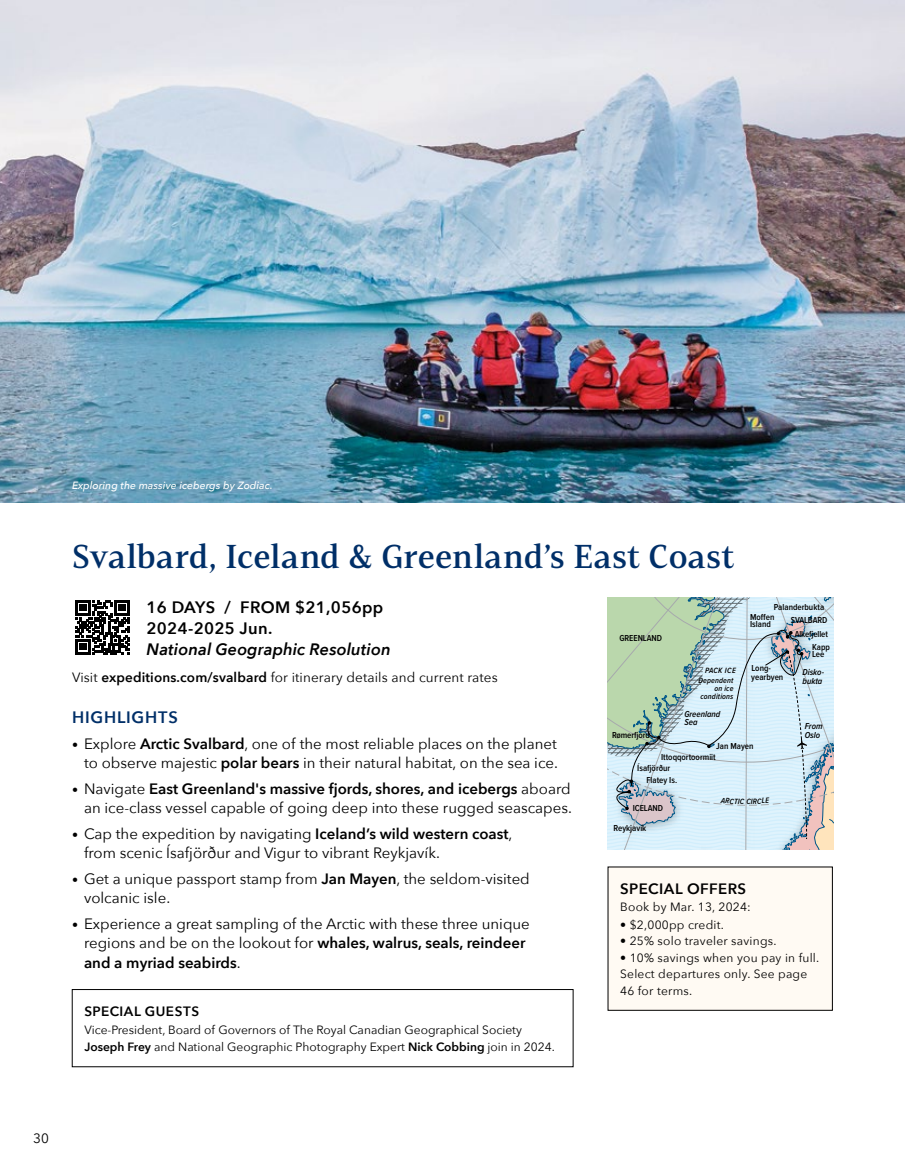
<style>
.page{position:relative;width:905px;height:1175px;background:#fff}
.page>*{position:absolute;margin:0;border:0;box-sizing:border-box;transform-origin:0 0}
.t1{font:33px "Mandrelex Nor Dem";letter-spacing:.005em;color:#002f68}
.t2{font:600 16.5px/21px "Avenir Next";letter-spacing:.02em;color:#000}
.t3{font:italic 600 16.5px "Avenir Next";letter-spacing:.005em;color:#000}
.t4{font:600 16.5px "Avenir Next";letter-spacing:.05em;color:#002f68}
.t5{font:15px/19.5px "Avenir Next";color:#000}
.t6{font:600 15px "Avenir Next";letter-spacing:.03em;color:#000}
.t7{font:13.5px "Avenir Next";letter-spacing:.01em;color:#000}
.t8{font:600 13.5px "Avenir Next";letter-spacing:.04em;color:#000}
.t9{font:12px/16.5px "Avenir Next";color:#000}
.t10{font:12px/16.5px "Avenir Next";letter-spacing:.02em;color:#000}
.t11{font:italic 500 10.5px "Avenir Next";color:#fff}
.t12{font:600 9px/7.5px "Proxima Nova Cond";color:#000}
.t13{font:italic 600 9px/9px "Proxima Nova Cond";letter-spacing:-.005em;color:#000}
.t14{font:italic 600 7.95px/7.9px "Proxima Nova Cond";letter-spacing:.02em;color:#000;text-align:right}
.s1{font-weight:600}
.s2{font-weight:700;font-size:12px}
</style>
<div class="page">
<svg style="left:75px;top:600px;width:55px;height:54px"></svg>
<div style="left:72px;top:989px;width:501px;height:77px;border:1px solid #000"></div>
<img style="left:0;top:0;width:904px;height:502px">
<div style="left:608px;top:867px;width:224px;height:143px;background:#fffaf3"></div>
<svg style="left:607px;top:597px;width:226px;height:252px;background:#c5dbdb"></svg>
<p class="t11" style="left:72px;top:476px;width:202px">Exploring the massive icebergs by Zodiac.</p>
<h1 class="t1" style="left:72px;top:537px;width:663px">Svalbard, Iceland &amp; Greenland’s East Coast</h1>
<p class="t2" style="left:146px;top:597px;width:238px">16 DAYS / FROM $21,056pp<br>2024-2025 Jun.</p>
<p class="t3" style="left:146px;top:635px;width:246px">National Geographic Resolution</p>
<p class="t7" style="left:72px;top:666px;width:427px">Visit <span class="s1">expeditions.com/svalbard</span> for itinerary details and current rates</p>
<p class="t4" style="left:72px;top:703px;width:107px">HIGHLIGHTS</p>
<p class="t5" style="left:72px;top:733px;width:487px;text-align:right"><span class="s2">•</span> Explore <span class="s1">Arctic Svalbard</span>, one of the most reliable places on the planet to observe majestic <span class="s1">polar bears</span> in their natural habitat, on the sea ice.</p>
<p class="t5" style="left:72px;top:778px;width:501px;text-align:right"><span class="s2">•</span> Navigate <span class="s1">East Greenland's massive fjords, shores, and icebergs</span> aboard an ice-class vessel capable of going deep into these rugged seascapes.</p>
<p class="t5" style="left:84px;top:823px;width:430px;text-indent:-12px"><span class="s2">•</span> Cap the expedition by navigating <span class="s1">Iceland’s wild western coast</span>, from scenic Ísafjörður and Vigur to vibrant Reykjavík.</p>
<p class="t5" style="left:84px;top:868px;width:447px;text-indent:-12px"><span class="s2">•</span> Get a unique passport stamp from <span class="s1">Jan Mayen</span>, the seldom-visited volcanic isle.</p>
<p class="t5" style="left:84px;top:913px;width:447px;text-indent:-12px"><span class="s2">•</span> Experience a great sampling of the Arctic with these three unique regions and be on the lookout for <span class="s1">whales, walrus, seals, reindeer and a myriad seabirds</span>.</p>
<p class="t8" style="left:84px;top:999px;width:116px">SPECIAL GUESTS</p>
<p class="t9" style="left:84px;top:1021px;width:472px">Vice-President, Board of Governors of The Royal Canadian Geographical Society<br><span class="s1">Joseph Frey</span> and National Geographic Photography Expert <span class="s1">Nick Cobbing</span> join in 2024.</p>
<p class="t12" style="left:619px;top:634px;width:44px">GREENLAND</p>
<p class="t12" style="left:612px;top:730px;width:39px">Rømerfjord</p>
<p class="t14" style="left:705px;top:666px;width:32px">PACK ICE</p>
<p class="t14" style="left:698px;top:676px;width:37px">Dependent on ice conditions</p>
<p class="t13" style="left:684px;top:710px;width:37px;line-height:7.5px">Greenland<br>Sea</p>
<p class="t12" style="left:750px;top:602px;width:76px;line-height:9.9px;text-indent:24px">Palanderbukta<br>Moffen</p>
<p class="t12" style="left:750px;top:620px;width:22px">Island</p>
<p class="t12" style="left:790px;top:616px;width:38px">SVALBARD</p>
<p class="t12" style="left:812px;top:643px;width:19px">Kapp<br>Lee</p>
<p class="t12" style="left:794px;top:629px;width:35px">Alkefjellet</p>
<p class="t12" style="left:751px;top:663px;width:34px;line-height:9px">Long&shy;yearbyen</p>
<p class="t13" style="left:802px;top:667px;width:23px">Disko&shy;bukta</p>
<p class="t13" style="left:804px;top:721px;width:19px">From<br>Oslo</p>
<p class="t12" style="left:716px;top:741px;width:39px">Jan Mayen</p>
<p class="t12" style="left:661px;top:753px;width:56px">Ittoqqortoormiit</p>
<p class="t12" style="left:637px;top:764px;width:35px">Ísafjörður</p>
<p class="t12" style="left:646px;top:775px;width:32px">Flatey Is.</p>
<p class="t12" style="left:632px;top:803px;width:32px">ICELAND</p>
<p class="t12" style="left:613px;top:824px;width:34px">Reykjavík</p>
<p class="t14" style="left:740px;top:797px;width:6px">C</p>
<p class="t6" style="left:620px;top:876px;width:127px">SPECIAL OFFERS</p>
<p class="t10" style="left:620px;top:898px;width:132px">Book by Mar. 13, 2024:</p>
<p class="t10" style="left:620px;top:916px;width:105px">• $2,000pp credit.</p>
<p class="t10" style="left:620px;top:932px;width:158px">• 25% solo traveler savings.</p>
<p class="t10" style="left:620px;top:949px;width:201px">• 10% savings when you pay in full.<br>Select departures only. See page<br>46 for terms.</p>
<p class="t7" style="left:33px;top:1126px;width:17px">30</p>
</div>
